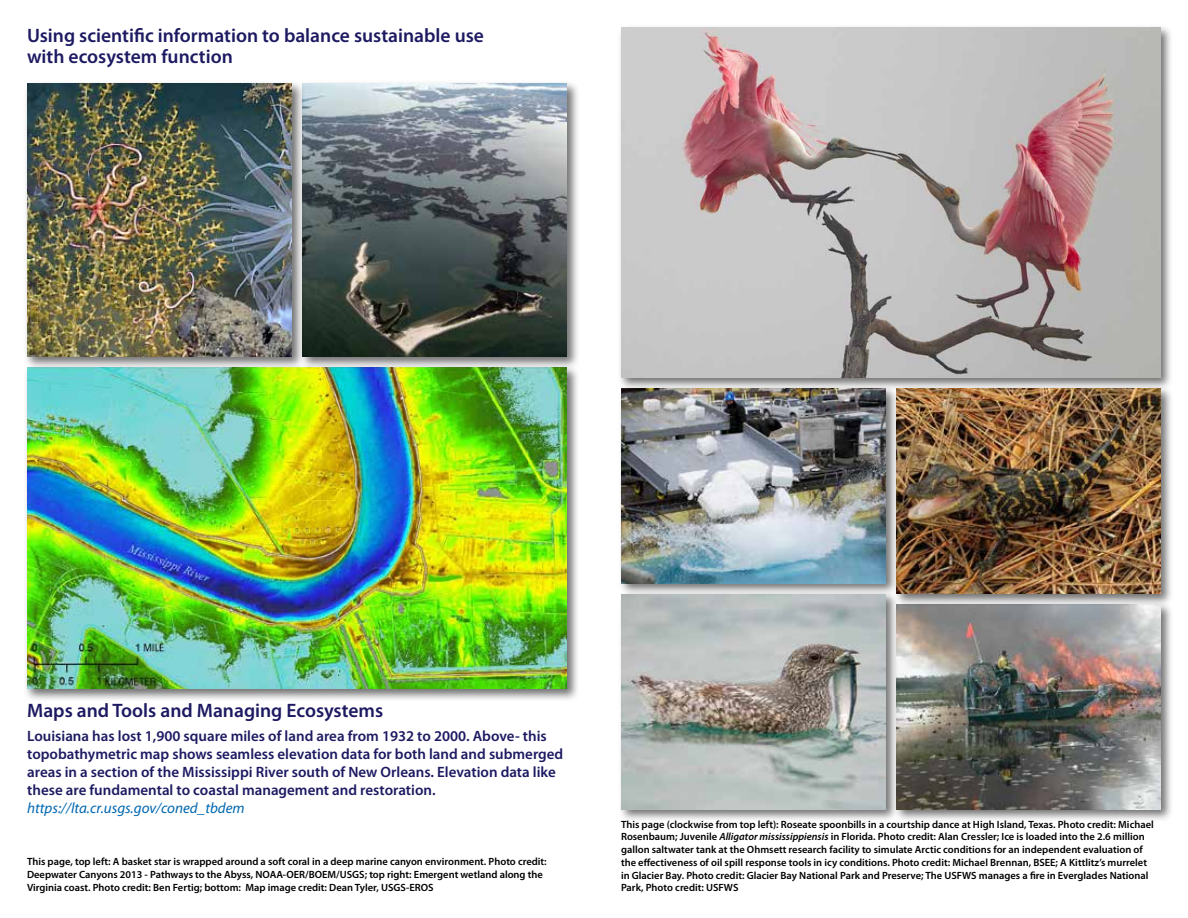
<style>
.page{position:relative;width:1188px;height:918px;background:#fff}
.page>*{position:absolute;margin:0;border:0;box-sizing:border-box;transform-origin:0 0}
.Heading_2{font:600 19.5px/21px "Myriad Pro";color:#1d1a62}
.photo_captions{font:600 15px/18px "Myriad Pro";color:#1d1a62}
.credits{font:600 10.5px/12.8px "Myriad Pro";color:#000}
.s1{font-weight:400;font-style:italic;color:#0067b1}
.s2{font-style:italic}
</style>
<div class="page">
<div style="left:24px;top:364px;width:556px;height:338px;background:#000;opacity:.56"></div>
<img style="left:27px;top:369px;width:540px;height:320px">
<div style="left:299px;top:80px;width:281px;height:289px;background:#000;opacity:.56"></div>
<img style="left:305px;top:83px;width:262px;height:273px">
<div style="left:618px;top:385px;width:281px;height:211px;background:#000;opacity:.56"></div>
<img style="left:621px;top:391px;width:265px;height:192px">
<div style="left:893px;top:601px;width:281px;height:222px;background:#000;opacity:.56"></div>
<img style="left:899px;top:607px;width:262px;height:203px">
<div style="left:893px;top:385px;width:281px;height:222px;background:#000;opacity:.56"></div>
<img style="left:896px;top:391px;width:265px;height:203px">
<div style="left:618px;top:24px;width:556px;height:367px;background:#000;opacity:.56"></div>
<img style="left:621px;top:27px;width:540px;height:351px">
<div style="left:618px;top:591px;width:281px;height:232px;background:#000;opacity:.56"></div>
<img style="left:621px;top:594px;width:265px;height:216px">
<div style="left:24px;top:80px;width:281px;height:289px;background:#000;opacity:.56"></div>
<img style="left:27px;top:83px;width:265px;height:273px">
<p class="Heading_2" style="left:27px;top:24px;width:459px">Using scientific information to balance sustainable use with ecosystem function</p>
<p class="Heading_2" style="left:27px;top:699px;width:358px">Maps and Tools and Managing Ecosystems</p>
<p class="photo_captions" style="left:27px;top:727px;width:538px">Louisiana has lost 1,900 square miles of land area from 1932 to 2000. Above- this topobathymetric map shows seamless elevation data for both land and submerged areas in a section of the Mississippi River south of New Orleans. Elevation data like these are fundamental to coastal management and restoration. <span class="s1">https://lta.cr.usgs.gov/coned_tbdem</span></p>
<p class="credits" style="left:27px;top:855px;width:521px">This page, top left: A basket star is wrapped around a soft coral in a deep marine canyon environment. Photo credit:<br>Deepwater Canyons 2013 - Pathways to the Abyss, NOAA-OER/BOEM/USGS; top right: Emergent wetland along the<br>Virginia coast. Photo credit: Ben Fertig; bottom: Map image credit: Dean Tyler, USGS-EROS</p>
<p class="credits" style="left:621px;top:817px;width:534px">This page (clockwise from top left): Roseate spoonbills in a courtship dance at High Island, Texas. Photo credit: Michael Rosenbaum; Juvenile <span class="s2">Alligator mississippiensis</span> in Florida. Photo credit: Alan Cressler; Ice is loaded into the 2.6 million gallon saltwater tank at the Ohmsett research facility to simulate Arctic conditions for an independent evaluation of the effectiveness of oil spill response tools in icy conditions. Photo credit: Michael Brennan, BSEE; A Kittlitz’s murrelet in Glacier Bay. Photo credit: Glacier Bay National Park and Preserve; The USFWS manages a fire in Everglades National Park, Photo credit: USFWS</p>
</div>
